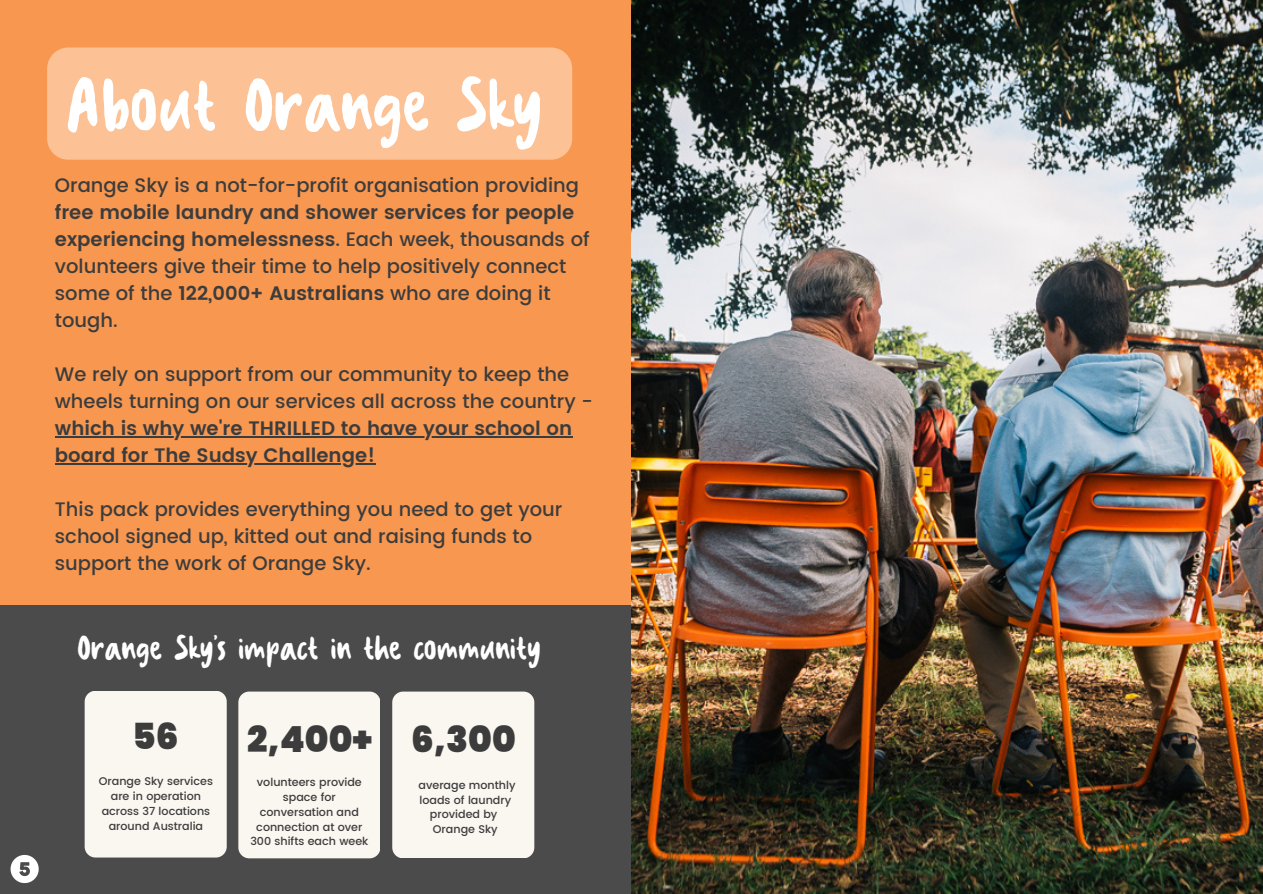
<style>
.page{position:relative;width:1263px;height:894px;background:#fff}
.page>*{position:absolute;margin:0;border:0;box-sizing:border-box;transform-origin:0 0}
.t1{font:75px "Sookie";color:#fff}
.t2{font:900 35.85px "Poppins";color:#3c3c3c}
.t3{font:34.2px "Sookie";color:#fff}
.t4{font:500 19.5px/27px "Poppins";color:#3c3c3c}
.t5{font:500 11.1px/14.9px "Poppins";color:#3c3c3c;text-align:center}
.s1{font-weight:600}
</style>
<div class="page">
<div style="left:0;top:0;width:662px;height:893px;background:#f79750"></div>
<div style="left:47px;top:47px;width:525px;height:113px;background:#fcc194;border-radius:21px"></div>
<hr style="left:55px;top:436px;width:517px;height:1px;background:#3c3c3c">
<hr style="left:55px;top:463px;width:320px;height:1px;background:#3c3c3c">
<div style="left:0;top:605px;width:643px;height:288px;background:#4b4b4b"></div>
<svg style="left:11px;top:855px;width:28px;height:27px"></svg>
<img style="left:631px;top:0;width:632px;height:893px">
<div style="left:85px;top:690px;width:142px;height:167px;background:#faf6f0;border-radius:11px"></div>
<div style="left:238px;top:691px;width:142px;height:167px;background:#faf6f0;border-radius:11px"></div>
<div style="left:392px;top:691px;width:142px;height:167px;background:#faf6f0;border-radius:11px"></div>
<p class="t1" style="left:68px;top:76px;width:478px">About Orange Sky</p>
<p class="t4" style="left:55px;top:172px;width:536px">Orange Sky is a not-for-profit organisation providing <span class="s1">free mobile laundry and shower services for people experiencing homelessness</span>. Each week, thousands of volunteers give their time to help positively connect some of the <span class="s1">122,000+ Australians</span> who are doing it tough.</p>
<p class="t4" style="left:55px;top:360px;width:539px">We rely on support from our community to keep the wheels turning on our services all across the country - <span class="s1">which is why we're THRILLED to have your school on board for The Sudsy Challenge!</span></p>
<p class="t4" style="left:55px;top:495px;width:509px">This pack provides everything you need to get your school signed up, kitted out and raising funds to support the work of Orange Sky.</p>
<p class="t3" style="left:78px;top:634px;width:466px">Orange Sky's impact in the community</p>
<p class="t2" style="left:132px;top:711px;width:48px">56</p>
<p class="t5" style="left:99px;top:773px;width:116px">Orange Sky services are in operation across 37 locations around Australia</p>
<p class="t2" style="left:247px;top:714px;width:127px">2,400+</p>
<p class="t5" style="left:250px;top:774px;width:120px">volunteers provide space for conversation and connection at over<br>300 shifts each week</p>
<p class="t2" style="left:411px;top:714px;width:106px">6,300</p>
<p class="t5" style="left:418px;top:777px;width:98px">average monthly loads of laundry provided by</p>
<p class="t5" style="left:433px;top:821px;width:66px">Orange Sky</p>
</div>
